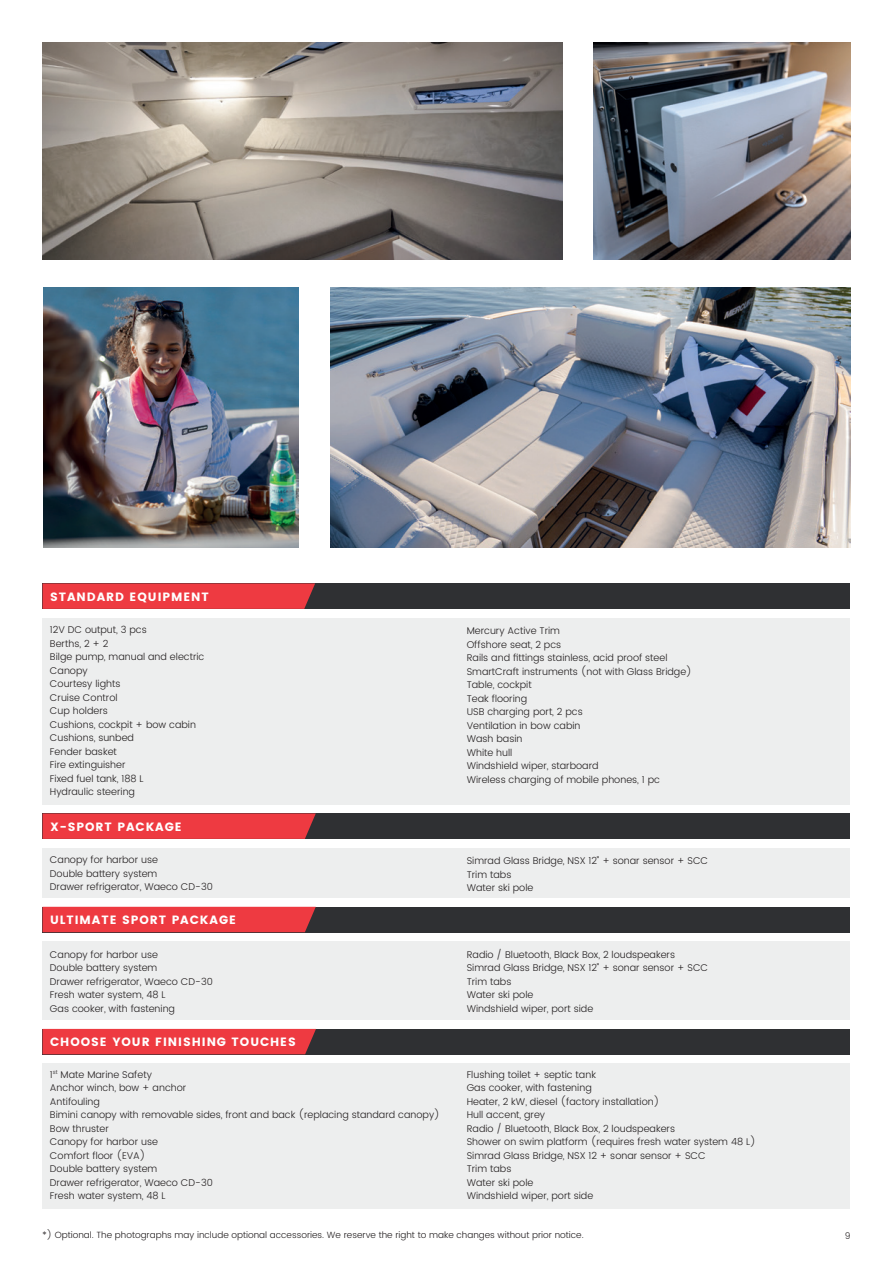
<style>
.page{position:relative;width:893px;height:1263px;background:#fff}
.page>*{position:absolute;margin:0;border:0;box-sizing:border-box;transform-origin:0 0}
.Leipis_FIN{font:12px "Poppins";letter-spacing:.08em;color:#fff}
.t1{font:300 9.75px/13.5px "Poppins";color:#231f20}
.t2{font:300 9px "Poppins";color:#231f20}
</style>
<div class="page">
<img style="left:594px;top:43px;width:256px;height:216px">
<img style="left:43px;top:287px;width:256px;height:260px">
<img style="left:43px;top:43px;width:519px;height:216px">
<img style="left:331px;top:287px;width:519px;height:260px">
<div style="left:43px;top:618px;width:807px;height:186px;background:#edeeee"></div>
<div style="left:43px;top:583px;width:807px;height:26px;background:#2f3033"></div>
<svg style="left:43px;top:583px;width:272px;height:26px;background:#e63940"></svg>
<div style="left:43px;top:848px;width:807px;height:50px;background:#edeeee"></div>
<div style="left:43px;top:813px;width:807px;height:26px;background:#2f3033"></div>
<svg style="left:43px;top:813px;width:273px;height:26px;background:#e63940"></svg>
<div style="left:43px;top:941px;width:807px;height:79px;background:#edeeee"></div>
<div style="left:43px;top:907px;width:807px;height:25px;background:#2f3033"></div>
<div style="left:43px;top:907px;width:273px;height:25px;background:#ee3a41"></div>
<div style="left:43px;top:1063px;width:807px;height:146px;background:#edeeee"></div>
<div style="left:43px;top:1029px;width:807px;height:25px;background:#2f3033"></div>
<div style="left:43px;top:1029px;width:273px;height:25px;background:#ee3a41"></div>
<p class="Leipis_FIN" style="left:50px;top:590px;width:160px">STANDARD EQUIPMENT</p>
<p class="t1" style="left:50px;top:623px;width:98px">12V DC output, 3 pcs</p>
<p class="t1" style="left:50px;top:637px;width:60px">Berths, 2 + 2</p>
<p class="t1" style="left:50px;top:650px;width:156px">Bilge pump, manual and electric</p>
<p class="t1" style="left:50px;top:664px;width:39px">Canopy</p>
<p class="t1" style="left:50px;top:677px;width:72px">Courtesy lights</p>
<p class="t1" style="left:50px;top:691px;width:69px">Cruise Control</p>
<p class="t1" style="left:50px;top:704px;width:59px">Cup holders</p>
<p class="t1" style="left:50px;top:718px;width:148px">Cushions, cockpit + bow cabin</p>
<p class="t1" style="left:50px;top:731px;width:86px">Cushions, sunbed</p>
<p class="t1" style="left:50px;top:745px;width:68px">Fender basket</p>
<p class="t1" style="left:50px;top:758px;width:77px">Fire extinguisher</p>
<p class="t1" style="left:50px;top:772px;width:95px">Fixed fuel tank, 188 L</p>
<p class="t1" style="left:50px;top:785px;width:87px">Hydraulic steering</p>
<p class="Leipis_FIN" style="left:50px;top:820px;width:133px">X-SPORT PACKAGE</p>
<p class="t1" style="left:50px;top:853px;width:110px">Canopy for harbor use</p>
<p class="t1" style="left:50px;top:867px;width:109px">Double battery system</p>
<p class="t1" style="left:50px;top:880px;width:164px">Drawer refrigerator, Waeco CD-30</p>
<p class="Leipis_FIN" style="left:50px;top:913px;width:187px">ULTIMATE SPORT PACKAGE</p>
<p class="t1" style="left:50px;top:948px;width:110px">Canopy for harbor use</p>
<p class="t1" style="left:50px;top:961px;width:109px">Double battery system</p>
<p class="t1" style="left:50px;top:975px;width:164px">Drawer refrigerator, Waeco CD-30</p>
<p class="t1" style="left:50px;top:988px;width:117px">Fresh water system, 48 L</p>
<p class="t1" style="left:50px;top:1002px;width:127px">Gas cooker, with fastening</p>
<p class="Leipis_FIN" style="left:50px;top:1035px;width:247px">CHOOSE YOUR FINISHING TOUCHES</p>
<p class="t1" style="left:50px;top:1068px;width:103px">1<sup>st</sup> Mate Marine Safety</p>
<p class="t1" style="left:50px;top:1081px;width:138px">Anchor winch, bow + anchor</p>
<p class="t1" style="left:50px;top:1095px;width:51px">Antifouling</p>
<p class="t1" style="left:50px;top:1108px;width:391px">Bimini canopy with removable sides, front and back (replacing standard canopy)</p>
<p class="t1" style="left:50px;top:1122px;width:60px">Bow thruster</p>
<p class="t1" style="left:50px;top:1135px;width:110px">Canopy for harbor use</p>
<p class="t1" style="left:50px;top:1149px;width:97px">Comfort floor (EVA)</p>
<p class="t1" style="left:50px;top:1162px;width:109px">Double battery system</p>
<p class="t1" style="left:50px;top:1176px;width:164px">Drawer refrigerator, Waeco CD-30</p>
<p class="t1" style="left:50px;top:1189px;width:117px">Fresh water system, 48 L</p>
<p class="t1" style="left:467px;top:624px;width:227px">Mercury Active Trim<br>Offshore seat, 2 pcs<br>Rails and fittings stainless, acid proof steel<br>SmartCraft instruments (not with Glass Bridge)<br>Table, cockpit<br>Teak flooring<br>USB charging port, 2 pcs<br>Ventilation in bow cabin<br>Wash basin<br>White hull<br>Windshield wiper, starboard<br>Wireless charging of mobile phones, 1 pc</p>
<p class="t1" style="left:467px;top:854px;width:243px">Simrad Glass Bridge, NSX 12" + sonar sensor + SCC<br>Trim tabs<br>Water ski pole</p>
<p class="t1" style="left:467px;top:948px;width:243px">Radio / Bluetooth, Black Box, 2 loudspeakers<br>Simrad Glass Bridge, NSX 12" + sonar sensor + SCC<br>Trim tabs<br>Water ski pole<br>Windshield wiper, port side</p>
<p class="t1" style="left:467px;top:1068px;width:291px">Flushing toilet + septic tank<br>Gas cooker, with fastening<br>Heater, 2 kW, diesel (factory installation)<br>Hull accent, grey<br>Radio / Bluetooth, Black Box, 2 loudspeakers<br>Shower on swim platform (requires fresh water system 48 L)<br>Simrad Glass Bridge, NSX 12 + sonar sensor + SCC<br>Trim tabs<br>Water ski pole<br>Windshield wiper, port side</p>
<p class="t2" style="left:43px;top:1228px;width:543px">*) Optional. The photographs may include optional accessories. We reserve the right to make changes without prior notice.</p>
<p class="t2" style="left:845px;top:1230px;width:7px">9</p>
</div>
